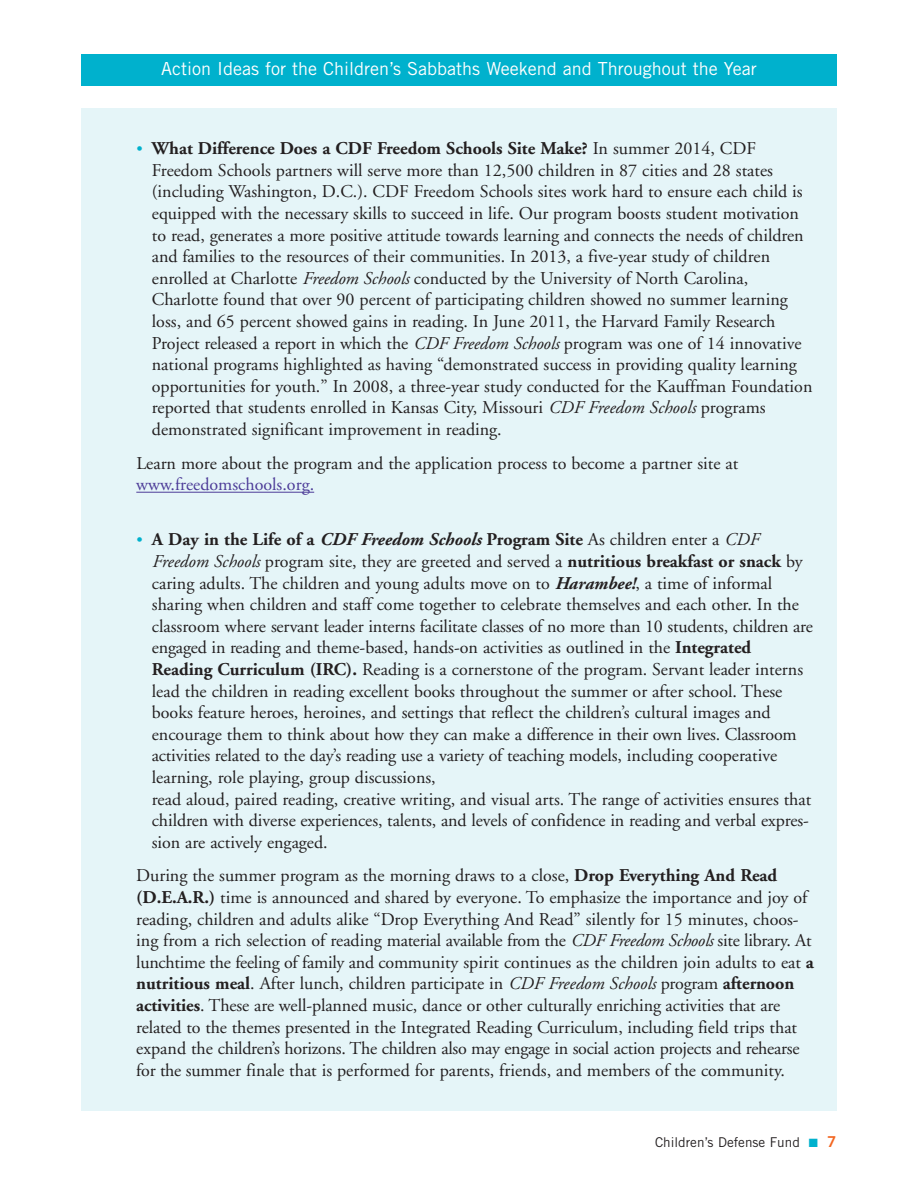
<style>
.page{position:relative;width:918px;height:1188px;background:#fff}
.page>*{position:absolute;margin:0;border:0;box-sizing:border-box;transform-origin:0 0}
.t1{font:18px/21.6px "Adobe Garamond";color:#231f20}
.t2{font:18px "Trade Gothic";color:#fff}
.t3{font:18px "Adobe Garamond";color:#4d3c98}
.t4{font:13.5px "Trade Gothic";color:#231f20}
.s1{font-size:16.5px;color:#00b1cd}
.s2{font-weight:700}
.s3{font-style:italic}
.s4{font-weight:700;font-style:italic}
.s5{color:#00b1cd}
.s6{font-family:"Trade Gothic Bold Two";font-size:15px;color:#f36621}
</style>
<div class="page">
<div style="left:81px;top:55px;width:756px;height:31px;background:#00b1cd"></div>
<div style="left:81px;top:108px;width:756px;height:1003px;background:#e5f5f8"></div>
<hr style="left:136px;top:492px;width:178px;height:1px;background:#4d3c98">
<p class="t2" style="left:161px;top:62px;width:597px">Action Ideas for the Children’s Sabbaths Weekend and Throughout the Year</p>
<p class="t1" style="left:152px;top:139px;width:662px;text-indent:-15px"><span class="s1">•</span> <span class="s2">What Difference Does a CDF Freedom Schools Site Make?</span> In summer 2014, CDF Freedom Schools partners will serve more than 12,500 children in 87 cities and 28 states (including Washington, D.C.). CDF Freedom Schools sites work hard to ensure each child is equipped with the necessary skills to succeed in life. Our program boosts student motivation to read, generates a more positive attitude towards learning and connects the needs of children and families to the resources of their communities. In 2013, a five-year study of children enrolled at Charlotte <span class="s3">Freedom Schools</span> conducted by the University of North Carolina, Charlotte found that over 90 percent of participating children showed no summer learning loss, and 65 percent showed gains in reading. In June 2011, the Harvard Family Research Project released a report in which the <span class="s3">CDF Freedom Schools</span> program was one of 14 innovative national programs highlighted as having “demonstrated success in providing quality learning opportunities for youth.” In 2008, a three-year study conducted for the Kauffman Foundation reported that students enrolled in Kansas City, Missouri <span class="s3">CDF Freedom Schools</span> programs demonstrated significant improvement in reading.</p>
<p class="t1" style="left:136px;top:454px;width:603px">Learn more about the program and the application process to become a partner site at</p>
<p class="t3" style="left:136px;top:477px;width:179px">www.freedomschools.org.</p>
<p class="t1" style="left:152px;top:531px;width:663px;text-indent:-15px"><span class="s1">•</span> <span class="s2">A Day in the Life of a</span> <span class="s4">CDF Freedom Schools</span> <span class="s2">Program Site</span> As children enter a <span class="s3">CDF Freedom Schools</span> program site, they are greeted and served a <span class="s2">nutritious breakfast or snack</span> by caring adults. The children and young adults move on to <span class="s4">Harambee!</span>, a time of informal sharing when children and staff come together to celebrate themselves and each other. In the classroom where servant leader interns facilitate classes of no more than 10 students, children are engaged in reading and theme-based, hands-on activities as outlined in the <span class="s2">Integrated Reading Curriculum (IRC).</span> Reading is a cornerstone of the program. Servant leader interns lead the children in reading excellent books throughout the summer or after school. These books feature heroes, heroines, and settings that reflect the children’s cultural images and encourage them to think about how they can make a difference in their own lives. Classroom activities related to the day’s reading use a variety of teaching models, including cooperative learning, role playing, group discussions,<br>read aloud, paired reading, creative writing, and visual arts. The range of activities ensures that children with diverse experiences, talents, and levels of confidence in reading and verbal expres&shy;sion are actively engaged.</p>
<p class="t1" style="left:136px;top:867px;width:679px">During the summer program as the morning draws to a close, <span class="s2">Drop Everything And Read (D.E.A.R.)</span> time is announced and shared by everyone. To emphasize the importance and joy of reading, children and adults alike “Drop Everything And Read” silently for 15 minutes, choos&shy;ing from a rich selection of reading material available from the <span class="s3">CDF Freedom Schools</span> site library. At lunchtime the feeling of family and community spirit continues as the children join adults to eat <span class="s2">a nutritious meal</span>. After lunch, children participate in <span class="s3">CDF Freedom Schools</span> program <span class="s2">afternoon activities</span>. These are well-planned music, dance or other culturally enriching activities that are related to the themes presented in the Integrated Reading Curriculum, including field trips that expand the children’s horizons. The children also may engage in social action projects and rehearse for the summer finale that is performed for parents, friends, and members of the community.</p>
<p class="t4" style="left:655px;top:1137px;width:183px">Children’s Defense Fund <span class="s5">■</span> <span class="s6">7</span></p>
</div>
